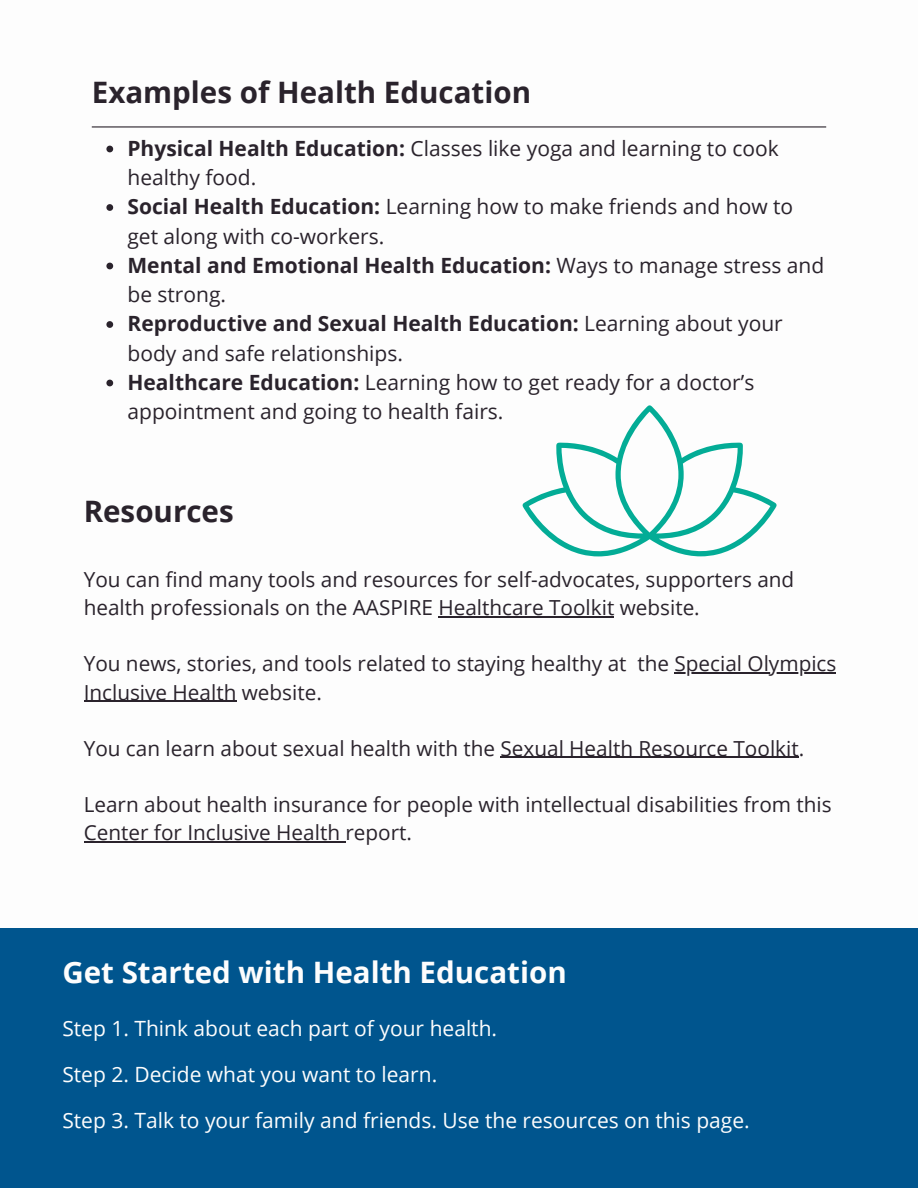
<style>
.page{position:relative;width:918px;height:1188px;background:#fff}
.page>*{position:absolute;margin:0;border:0;box-sizing:border-box;transform-origin:0 0}
.t1{font:700 29.55px "Open Sans";color:#2a232c}
.t2{font:700 29.55px "Open Sans";color:#fdfdfd}
.t3{font:21px/29.2px "Open Sans";color:#2a232c}
.t4{font:21px "Open Sans";color:#fdfdfd}
.t5{font:700 21px/29.2px "Open Sans";color:#2a232c}
.t6{font:20.7px/28.2px "Open Sans";color:#2a232c}
.s1{font-weight:700}
.s2{font-weight:400}
</style>
<div class="page">
<div style="left:0;top:928px;width:918px;height:260px;background:#00558e"></div>
<hr style="left:92px;top:126px;width:734px;height:2px;background:#2a232c">
<svg style="left:523px;top:405px;width:254px;height:151px"></svg>
<svg style="left:106px;top:146px;width:7px;height:6px"></svg>
<svg style="left:106px;top:204px;width:7px;height:7px"></svg>
<svg style="left:106px;top:263px;width:7px;height:6px"></svg>
<svg style="left:106px;top:321px;width:7px;height:7px"></svg>
<svg style="left:106px;top:380px;width:7px;height:6px"></svg>
<hr style="left:438px;top:616px;width:176px;height:1px;background:#2a232c">
<hr style="left:675px;top:673px;width:161px;height:1px;background:#2a232c">
<hr style="left:84px;top:701px;width:152px;height:1px;background:#2a232c">
<hr style="left:501px;top:757px;width:298px;height:1px;background:#2a232c">
<hr style="left:84px;top:841px;width:261px;height:1px;background:#2a232c">
<p class="t1" style="left:92px;top:71px;width:441px">Examples of Health Education</p>
<h1 class="t3" style="left:127px;top:133px;width:653px"><span class="s1">Physical Health Education:</span> Classes like yoga and learning to cook healthy food.</h1>
<p class="t3" style="left:127px;top:191px;width:667px"><span class="s1">Social Health Education:</span> Learning how to make friends and how to get along with co-workers.</p>
<p class="t5" style="left:127px;top:250px;width:698px">Mental and Emotional Health Education: <span class="s2">Ways to manage stress and be strong.</span></p>
<p class="t3" style="left:127px;top:308px;width:657px"><span class="s1">Reproductive and Sexual Health Education:</span> Learning about your body and safe relationships.</p>
<p class="t3" style="left:127px;top:367px;width:628px"><span class="s1">Healthcare Education:</span> Learning how to get ready for a doctor’s appointment and going to health fairs.</p>
<h1 class="t1" style="left:84px;top:491px;width:152px">Resources</h1>
<p class="t6" style="left:84px;top:565px;width:712px">You can find many tools and resources for self-advocates, supporters and health professionals on the AASPIRE Healthcare Toolkit website.</p>
<p class="t6" style="left:84px;top:649px;width:754px">You news, stories, and tools related to staying healthy at the Special Olympics</p>
<p class="t6" style="left:84px;top:677px;width:240px">Inclusive Health website.</p>
<p class="t6" style="left:84px;top:734px;width:722px">You can learn about sexual health with the Sexual Health Resource Toolkit.</p>
<p class="t6" style="left:84px;top:790px;width:750px">Learn about health insurance for people with intellectual disabilities from this</p>
<p class="t6" style="left:84px;top:818px;width:330px">Center for Inclusive Health report.</p>
<p class="t2" style="left:62px;top:951px;width:506px">Get Started with Health Education</p>
<p class="t4" style="left:62px;top:1013px;width:436px">Step 1. Think about each part of your health.</p>
<h1 class="t4" style="left:62px;top:1059px;width:376px">Step 2. Decide what you want to learn.</h1>
<p class="t4" style="left:62px;top:1105px;width:689px">Step 3. Talk to your family and friends. Use the resources on this page.</p>
</div>
